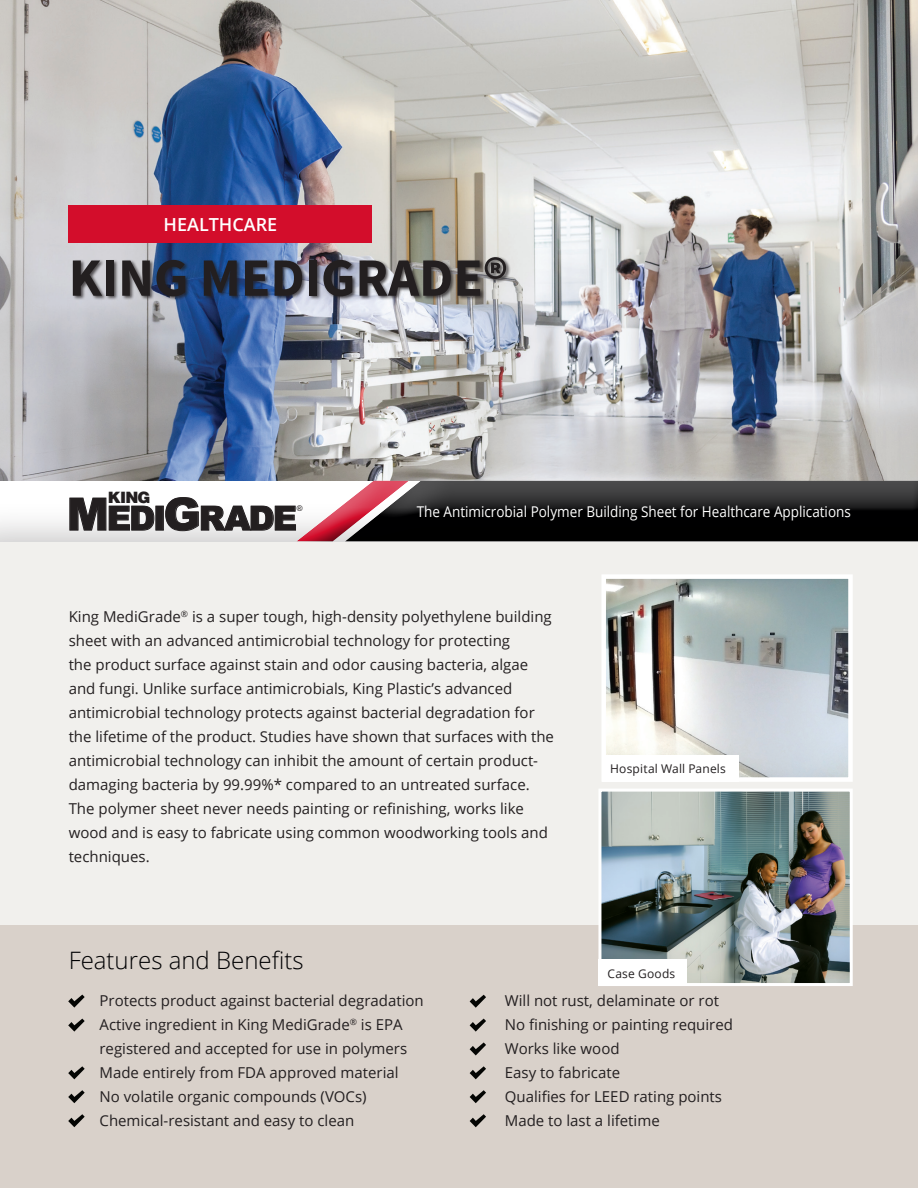
<style>
.page{position:relative;width:918px;height:1188px;background:#fff}
.page>*{position:absolute;margin:0;border:0;box-sizing:border-box;transform-origin:0 0}
.t1{font:700 54px "Source Sans Pro";color:#231f20}
.t2{font:900 33.6px "Arial";letter-spacing:-.055em;color:#231f20}
.t3{font:300 24px "Open Sans";color:#000002}
.t4{font:600 18px "Open Sans";color:#fff}
.t5{font:900 15.75px "Helvetica";color:#231f20}
.t6{font:15px/24px "Open Sans";color:#231f20}
.t7{font:14.85px "Open Sans";color:#fff;scale:.91 1}
.t8{font:12px "Open Sans";letter-spacing:.015em;color:#231f20}
.t9{font:7.8px "Arial";color:#231f20}
.s1{font-size:44.85px}
</style>
<div class="page">
<img style="left:0;top:0;width:918px;height:480px">
<div style="left:0;top:481px;width:918px;height:707px;background:#f1f0ed"></div>
<div style="left:0;top:480px;width:918px;height:63px;background:#231f20;opacity:.25"></div>
<div style="left:295px;top:480px;width:623px;height:63px;background:#fff;opacity:.39"></div>
<div style="left:296px;top:482px;width:622px;height:61px;background:#231f20;opacity:.59"></div>
<div style="left:69px;top:205px;width:303px;height:38px;background:#d30d2b"></div>
<div style="left:73px;top:256px;width:438px;height:45px;background:#231f20;opacity:.75"></div>
<div style="left:0;top:925px;width:918px;height:263px;background:#d9d1ca"></div>
<svg style="left:68px;top:995px;width:17px;height:13px"></svg>
<svg style="left:68px;top:1019px;width:17px;height:13px"></svg>
<svg style="left:68px;top:1090px;width:17px;height:13px"></svg>
<svg style="left:68px;top:1114px;width:17px;height:13px"></svg>
<svg style="left:470px;top:995px;width:16px;height:13px"></svg>
<svg style="left:470px;top:1042px;width:16px;height:13px"></svg>
<svg style="left:470px;top:1090px;width:16px;height:13px"></svg>
<svg style="left:68px;top:1066px;width:17px;height:13px"></svg>
<svg style="left:470px;top:1019px;width:16px;height:13px"></svg>
<svg style="left:470px;top:1066px;width:16px;height:13px"></svg>
<img style="left:606px;top:579px;width:242px;height:198px">
<div style="left:601px;top:574px;width:252px;height:208px;border:4px solid #fff"></div>
<div style="left:602px;top:755px;width:137px;height:27px;background:#fff"></div>
<img style="left:602px;top:793px;width:247px;height:189px">
<div style="left:598px;top:789px;width:255px;height:197px;border:3px solid #fff"></div>
<div style="left:598px;top:959px;width:89px;height:27px;background:#fff"></div>
<svg style="left:470px;top:1114px;width:16px;height:13px"></svg>
<p class="t4" style="left:164px;top:212px;width:115px">HEALTHCARE</p>
<p class="t1" style="left:69px;top:243px;width:441px">KING MEDIGRADE®</p>
<p class="t5" style="left:108px;top:487px;width:44px">KING</p>
<p class="t2" style="left:67px;top:494px;width:232px"><span class="s1">M</span>EDI<span class="s1">G</span>RADE</p>
<p class="t9" style="left:297px;top:503px;width:7px">®</p>
<p class="t7" style="left:417px;top:501px;width:479px">The Antimicrobial Polymer Building Sheet for Healthcare Applications</p>
<p class="t6" style="left:69px;top:604px;width:487px">King MediGrade<sup>®</sup> is a super tough, high-density polyethylene building sheet with an advanced antimicrobial technology for protecting<br>the product surface against stain and odor causing bacteria, algae and fungi. Unlike surface antimicrobials, King Plastic’s advanced antimicrobial technology protects against bacterial degradation for the lifetime of the product. Studies have shown that surfaces with the antimicrobial technology can inhibit the amount of certain product&shy;damaging bacteria by 99.99%* compared to an untreated surface.<br>The polymer sheet never needs painting or refinishing, works like wood and is easy to fabricate using common woodworking tools and techniques.</p>
<p class="t3" style="left:69px;top:944px;width:236px">Features and Benefits</p>
<p class="t8" style="left:610px;top:760px;width:117px">Hospital Wall Panels</p>
<p class="t8" style="left:608px;top:965px;width:69px">Case Goods</p>
<p class="t6" style="left:100px;top:988px;width:326px">Protects product against bacterial degradation</p>
<p class="t6" style="left:100px;top:1012px;width:309px">Active ingredient in King MediGrade<sup>®</sup> is EPA registered and accepted for use in polymers</p>
<p class="t6" style="left:100px;top:1060px;width:301px">Made entirely from FDA approved material</p>
<p class="t6" style="left:100px;top:1084px;width:269px">No volatile organic compounds (VOCs)</p>
<p class="t6" style="left:100px;top:1108px;width:256px">Chemical-resistant and easy to clean</p>
<p class="t6" style="left:505px;top:988px;width:216px">Will not rust, delaminate or rot</p>
<p class="t6" style="left:505px;top:1012px;width:230px">No finishing or painting required</p>
<p class="t6" style="left:505px;top:1036px;width:116px">Works like wood</p>
<p class="t6" style="left:505px;top:1060px;width:117px">Easy to fabricate</p>
<p class="t6" style="left:505px;top:1084px;width:219px">Qualifies for LEED rating points</p>
<p class="t6" style="left:505px;top:1108px;width:156px">Made to last a lifetime</p>
</div>
